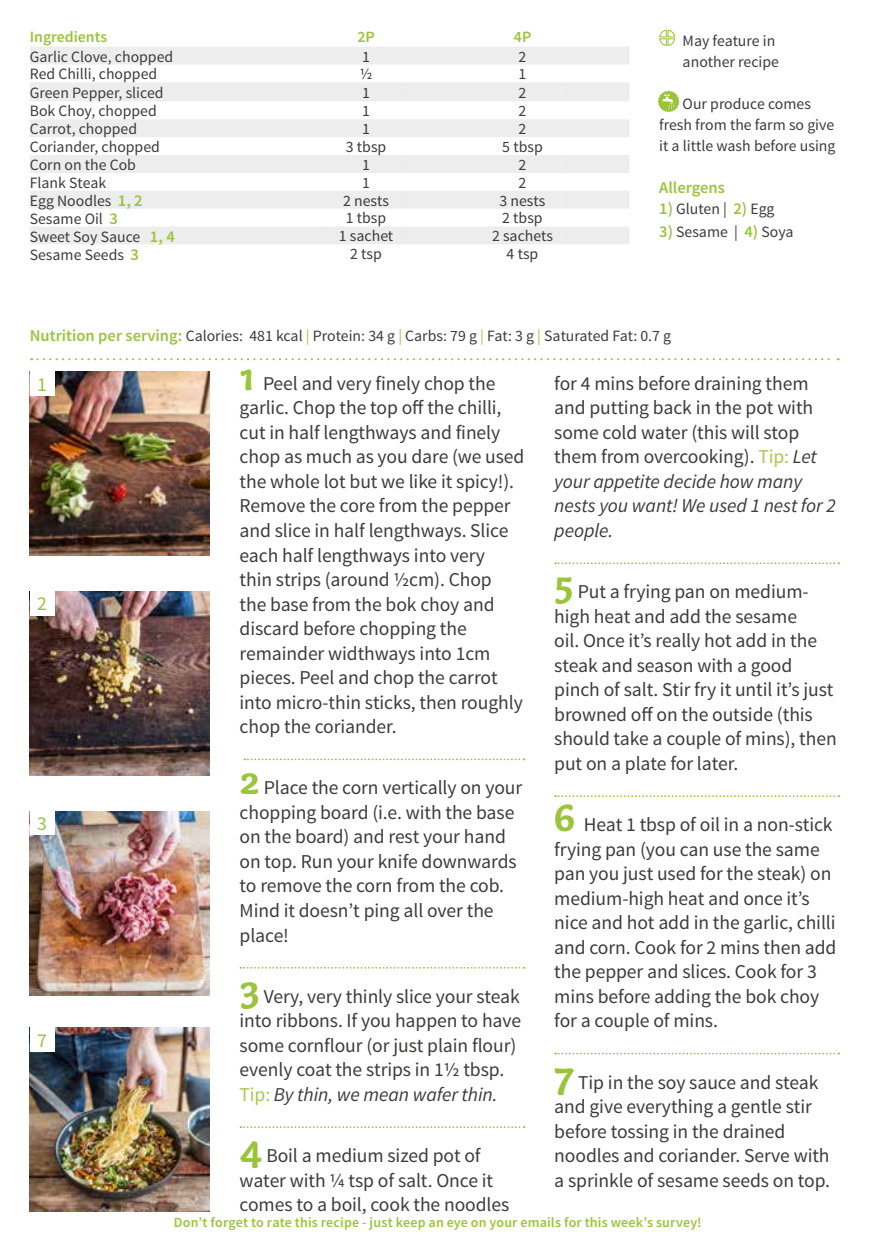
<style>
.page{position:relative;width:869px;height:1241px;background:#fff}
.page>*{position:absolute;margin:0;border:0;box-sizing:border-box;transform-origin:0 0}
.t1{font:19.6px/24.5px "Source Sans Pro";letter-spacing:-.005em;color:#3c3c3b}
.t2{font:19.6px "Source Sans Pro";color:#9ac43a}
.t3{font:600 16.45px "Source Sans Pro";color:#9ac43a}
.t4{font:15.75px/21px "Source Sans Pro";color:#3c3c3b}
.t5{font:600 15.75px "Source Sans Pro";color:#9ac43a}
.t6{font:600 14px "Source Sans Pro";letter-spacing:.015em;color:#9ac43a}
.s1{font-weight:600;font-size:16.45px;color:#9ac43a}
.s2{color:#a2c73a}
.s3{font-family:"Capucine Basic";font-weight:700;font-size:41.12px;color:#9ac43a}
.s4{color:#a6c94f}
.s5{font-style:italic}
</style>
<div class="page">
<img style="left:30px;top:1027px;width:180px;height:183px">
<img style="left:30px;top:811px;width:180px;height:184px">
<img style="left:30px;top:371px;width:180px;height:184px">
<img style="left:30px;top:592px;width:180px;height:183px">
<svg style="left:31px;top:358px;width:807px;height:2px"></svg>
<svg style="left:30px;top:47px;width:599px;height:197px;fill:#ededed"></svg>
<svg style="left:405px;top:82px;width:156px;height:162px"></svg>
<div style="left:30px;top:371px;width:25px;height:25px;background:#fff"></div>
<div style="left:30px;top:590px;width:25px;height:25px;background:#fff"></div>
<div style="left:30px;top:810px;width:25px;height:25px;background:#fff"></div>
<div style="left:30px;top:1027px;width:25px;height:24px;background:#fff"></div>
<svg style="left:244px;top:758px;width:280px;height:2px"></svg>
<svg style="left:240px;top:967px;width:284px;height:1px"></svg>
<svg style="left:240px;top:1126px;width:284px;height:1px"></svg>
<svg style="left:555px;top:562px;width:283px;height:2px"></svg>
<svg style="left:555px;top:795px;width:283px;height:2px"></svg>
<svg style="left:555px;top:1052px;width:283px;height:2px"></svg>
<svg style="left:659px;top:29px;width:16px;height:17px"></svg>
<svg style="left:658px;top:91px;width:21px;height:21px"></svg>
<p class="t5" style="left:30px;top:26px;width:79px">Ingredients</p>
<p class="t5" style="left:357px;top:26px;width:19px">2P</p>
<p class="t5" style="left:513px;top:26px;width:19px">4P</p>
<p class="t4" style="left:30px;top:46px;width:145px">Garlic Clove, chopped</p>
<p class="t4" style="left:362px;top:46px;width:9px">1</p>
<p class="t4" style="left:518px;top:46px;width:9px">2</p>
<p class="t4" style="left:30px;top:64px;width:129px">Red Chilli, chopped</p>
<p class="t4" style="left:359px;top:64px;width:14px">½</p>
<p class="t4" style="left:518px;top:64px;width:9px">1</p>
<p class="t4" style="left:30px;top:82px;width:135px">Green Pepper, sliced</p>
<p class="t4" style="left:362px;top:82px;width:9px">1</p>
<p class="t4" style="left:518px;top:82px;width:9px">2</p>
<p class="t4" style="left:30px;top:101px;width:128px">Bok Choy, chopped</p>
<p class="t4" style="left:362px;top:101px;width:9px">1</p>
<p class="t4" style="left:518px;top:101px;width:9px">2</p>
<p class="t4" style="left:30px;top:119px;width:109px">Carrot, chopped</p>
<p class="t4" style="left:362px;top:119px;width:9px">1</p>
<p class="t4" style="left:518px;top:119px;width:9px">2</p>
<p class="t4" style="left:30px;top:136px;width:132px">Coriander, chopped</p>
<p class="t4" style="left:346px;top:136px;width:42px">3 tbsp</p>
<p class="t4" style="left:502px;top:136px;width:42px">5 tbsp</p>
<p class="t4" style="left:30px;top:154px;width:108px">Corn on the Cob</p>
<p class="t4" style="left:362px;top:154px;width:9px">1</p>
<p class="t4" style="left:518px;top:154px;width:9px">2</p>
<p class="t4" style="left:30px;top:172px;width:78px">Flank Steak</p>
<p class="t4" style="left:362px;top:172px;width:9px">1</p>
<p class="t4" style="left:518px;top:172px;width:9px">2</p>
<p class="t4" style="left:30px;top:190px;width:114px">Egg Noodles <span class="s1">1, 2</span></p>
<p class="t4" style="left:343px;top:190px;width:47px">2 nests</p>
<p class="t4" style="left:499px;top:190px;width:47px">3 nests</p>
<p class="t4" style="left:30px;top:208px;width:89px">Sesame Oil <span class="s1">3</span></p>
<p class="t4" style="left:346px;top:208px;width:42px">1 tbsp</p>
<p class="t4" style="left:502px;top:208px;width:42px">2 tbsp</p>
<p class="t4" style="left:30px;top:226px;width:146px">Sweet Soy Sauce <span class="s1">1, 4</span></p>
<p class="t4" style="left:339px;top:226px;width:56px">1 sachet</p>
<p class="t4" style="left:492px;top:226px;width:62px">2 sachets</p>
<p class="t4" style="left:30px;top:244px;width:110px">Sesame Seeds <span class="s1">3</span></p>
<p class="t4" style="left:350px;top:244px;width:33px">2 tsp</p>
<p class="t4" style="left:506px;top:244px;width:33px">4 tsp</p>
<p class="t4" style="left:682px;top:30px;width:98px">May feature in another recipe</p>
<p class="t4" style="left:659px;top:93px;width:178px;text-align:center">Our produce comes<br>fresh from the farm so give it a little wash before using</p>
<p class="t3" style="left:659px;top:177px;width:67px">Allergens</p>
<p class="t4" style="left:659px;top:198px;width:117px"><span class="s1">1)</span> Gluten | <span class="s1">2)</span> Egg</p>
<p class="t4" style="left:659px;top:221px;width:136px"><span class="s1">3)</span> Sesame | <span class="s1">4)</span> Soya</p>
<p class="t4" style="left:30px;top:325px;width:642px"><span class="s1">Nutrition per serving:</span> Calories: 481 kcal <span class="s2">|</span> Protein: 34 g <span class="s2">|</span> Carbs: 79 g <span class="s2">|</span> Fat: 3 g <span class="s2">|</span> Saturated Fat: 0.7 g</p>
<p class="t2" style="left:37px;top:372px;width:11px">1</p>
<p class="t2" style="left:37px;top:591px;width:11px">2</p>
<p class="t2" style="left:37px;top:811px;width:11px">3</p>
<p class="t2" style="left:37px;top:1028px;width:11px">7</p>
<p class="t1" style="left:239px;top:371px;width:286px"><span class="s3">1</span> Peel and very finely chop the garlic. Chop the top off the chilli, cut in half lengthways and finely chop as much as you dare (we used the whole lot but we like it spicy!).<br>Remove the core from the pepper and slice in half lengthways. Slice each half lengthways into very<br>thin strips (around ½cm). Chop<br>the base from the bok choy and discard before chopping the remainder widthways into 1cm pieces. Peel and chop the carrot into micro-thin sticks, then roughly chop the coriander.</p>
<p class="t1" style="left:239px;top:775px;width:284px"><span class="s3">2</span> Place the corn vertically on your chopping board (i.e. with the base on the board) and rest your hand on top. Run your knife downwards to remove the corn from the cob.<br>Mind it doesn’t ping all over the place!</p>
<p class="t1" style="left:239px;top:984px;width:283px"><span class="s3">3</span> Very, very thinly slice your steak into ribbons. If you happen to have some cornflour (or just plain flour) evenly coat the strips in 1½ tbsp.<br><span class="s4">Tip:</span> <span class="s5">By thin, we mean wafer thin.</span></p>
<p class="t1" style="left:239px;top:1143px;width:271px"><span class="s3">4</span> Boil a medium sized pot of water with ¼ tsp of salt. Once it comes to a boil, cook the noodles</p>
<p class="t1" style="left:554px;top:371px;width:283px">for 4 mins before draining them and putting back in the pot with some cold water (this will stop them from overcooking). <span class="s4">Tip:</span> <span class="s5">Let your appetite decide how many nests you want! We used 1 nest for 2 people.</span></p>
<p class="t1" style="left:554px;top:579px;width:284px"><span class="s3">5</span> Put a frying pan on medium&shy;high heat and add the sesame<br>oil. Once it’s really hot add in the steak and season with a good pinch of salt. Stir fry it until it’s just browned off on the outside (this should take a couple of mins), then put on a plate for later.</p>
<p class="t1" style="left:554px;top:812px;width:283px"><span class="s3">6</span> Heat 1 tbsp of oil in a non-stick frying pan (you can use the same pan you just used for the steak) on medium-high heat and once it’s nice and hot add in the garlic, chilli and corn. Cook for 2 mins then add the pepper and slices. Cook for 3 mins before adding the bok choy for a couple of mins.</p>
<p class="t1" style="left:554px;top:1069px;width:277px"><span class="s3">7</span> Tip in the soy sauce and steak and give everything a gentle stir before tossing in the drained noodles and coriander. Serve with a sprinkle of sesame seeds on top.</p>
<p class="t6" style="left:174px;top:1212px;width:529px">Don’t forget to rate this recipe - just keep an eye on your emails for this week’s survey!</p>
</div>
